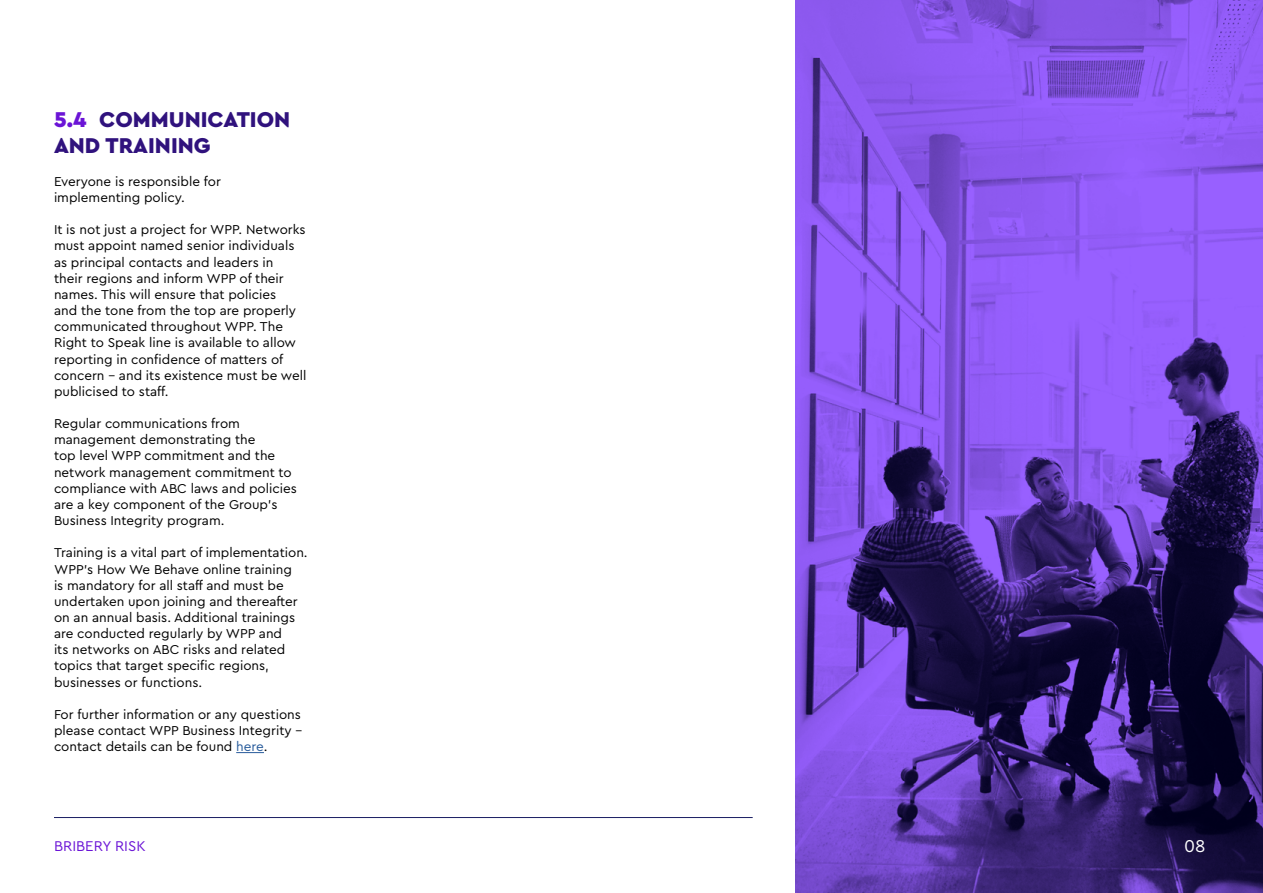
<style>
.page{position:relative;width:1263px;height:893px;background:#fff}
.page>*{position:absolute;margin:0;border:0;box-sizing:border-box;transform-origin:0 0}
.t1{font:900 22.5px/26.8px "WPP";color:#30127d}
.t2{font:18px "WPP";color:#fff}
.t3{font:14.85px "WPP";color:#6b14d6}
.t4{font:13.5px/16.2px "WPP";color:#000}
.s1{color:#6b14d6}
.s2{color:#275b9b}
</style>
<div class="page">
<svg style="left:795px;top:0;width:468px;height:893px;background:#6b43bd"></svg>
<svg style="left:236px;top:752px;width:28px;height:1px"></svg>
<hr style="left:54px;top:817px;width:699px;height:1px;background:#191d63">
<h1 class="t1" style="left:54px;top:105px;width:238px"><span class="s1">5.4</span> COMMUNICATION<br>AND TRAINING</h1>
<p class="t4" style="left:54px;top:173px;width:168px">Everyone is responsible for implementing policy.</p>
<p class="t4" style="left:54px;top:221px;width:254px">It is not just a project for WPP. Networks must appoint named senior individuals as principal contacts and leaders in<br>their regions and inform WPP of their names. This will ensure that policies<br>and the tone from the top are properly communicated throughout WPP. The Right to Speak line is available to allow reporting in confidence of matters of concern – and its existence must be well publicised to staff.</p>
<p class="t4" style="left:54px;top:415px;width:244px">Regular communications from management demonstrating the<br>top level WPP commitment and the network management commitment to compliance with ABC laws and policies are a key component of the Group’s<br>Business Integrity program.</p>
<p class="t4" style="left:54px;top:544px;width:255px">Training is a vital part of implementation.<br>WPP’s How We Behave online training<br>is mandatory for all staff and must be undertaken upon joining and thereafter on an annual basis. Additional trainings are conducted regularly by WPP and<br>its networks on ABC risks and related topics that target specific regions, businesses or functions.</p>
<p class="t4" style="left:54px;top:706px;width:250px;text-align:justify">For further information or any questions please contact WPP Business Integrity – contact details can be found <span class="s2">here</span>.</p>
<p class="t3" style="left:54px;top:836px;width:93px">BRIBERY RISK</p>
<h2 class="t2" style="left:1184px;top:834px;width:23px">08</h2>
</div>
